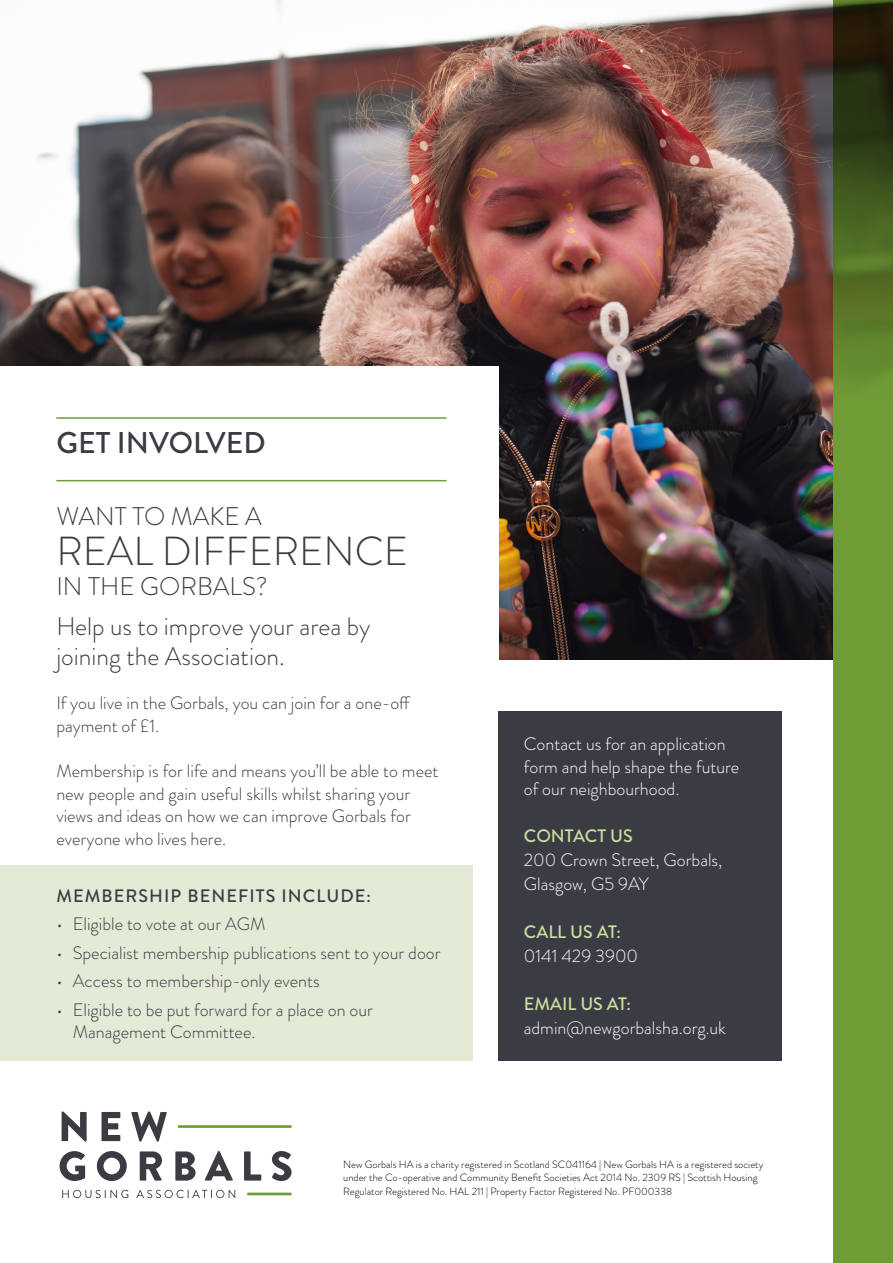
<style>
.page{position:relative;width:893px;height:1263px;background:#fff}
.page>*{position:absolute;margin:0;border:0;box-sizing:border-box;transform-origin:0 0}
.t1{font:300 40.5px "Brandon Grotesque";color:#3b3c43}
.t2{font:500 30px "Brandon Grotesque";color:#3b3c43}
.t3{font:300 25.5px/39.6px "Brandon Grotesque";color:#3b3c43}
.t4{font:300 18px/22.5px "Brandon Grotesque";color:#3b3c43}
.t5{font:300 18px/22.5px "Brandon Grotesque";color:#fff}
.t6{font:500 18px "Brandon Grotesque";color:#cade9f}
.t7{font:500 18px "Brandon Grotesque";letter-spacing:.06em;color:#3b3c43}
.t8{font:300 10.5px/13.5px "Brandon Grotesque";color:#000}
</style>
<div class="page">
<img style="left:0;top:0;width:833px;height:659px">
<div style="left:0;top:366px;width:498px;height:451px;background:#fff"></div>
<div style="left:498px;top:711px;width:284px;height:349px;background:#3b3c43"></div>
<svg style="left:62px;top:1111px;width:25px;height:30px"></svg>
<svg style="left:102px;top:1112px;width:18px;height:29px"></svg>
<svg style="left:131px;top:1111px;width:36px;height:30px"></svg>
<svg style="left:60px;top:1151px;width:25px;height:30px"></svg>
<svg style="left:97px;top:1151px;width:30px;height:30px"></svg>
<svg style="left:140px;top:1151px;width:22px;height:29px"></svg>
<svg style="left:175px;top:1151px;width:21px;height:29px"></svg>
<svg style="left:205px;top:1151px;width:28px;height:29px"></svg>
<svg style="left:244px;top:1151px;width:17px;height:29px"></svg>
<svg style="left:272px;top:1151px;width:20px;height:30px"></svg>
<svg style="left:62px;top:1190px;width:66px;height:8px"></svg>
<svg style="left:136px;top:1190px;width:99px;height:8px"></svg>
<hr style="left:178px;top:1125px;width:114px;height:3px;background:#709c35">
<hr style="left:247px;top:1192px;width:45px;height:3px;background:#709c35">
<svg style="left:833px;top:0;width:60px;height:1263px;fill:#709c35"></svg>
<hr style="left:56px;top:480px;width:390px;height:1px;background:#709c35">
<hr style="left:56px;top:417px;width:390px;height:2px;background:#709c35">
<div style="left:0;top:865px;width:472px;height:195px;background:#e3ead6"></div>
<h2 class="t2" style="left:56px;top:422px;width:211px">GET INVOLVED</h2>
<h3 class="t3" style="left:56px;top:496px;width:207px">WANT TO MAKE A</h3>
<h1 class="t1" style="left:56px;top:523px;width:353px">REAL DIFFERENCE</h1>
<h3 class="t3" style="left:56px;top:567px;width:316px">IN THE GORBALS?<br>Help us to improve your area by</h3>
<h3 class="t3" style="left:56px;top:637px;width:230px">joining the Association.</h3>
<p class="t4" style="left:56px;top:692px;width:356px">If you live in the Gorbals, you can join for a one-off payment of £1.</p>
<p class="t4" style="left:56px;top:760px;width:384px">Membership is for life and means you’ll be able to meet new people and gain useful skills whilst sharing your views and ideas on how we can improve Gorbals for everyone who lives here.</p>
<p class="t7" style="left:56px;top:883px;width:316px">MEMBERSHIP BENEFITS INCLUDE:</p>
<p class="t4" style="left:56px;top:913px;width:211px">• Eligible to vote at our AGM</p>
<p class="t4" style="left:56px;top:941px;width:386px">• Specialist membership publications sent to your door</p>
<p class="t4" style="left:56px;top:970px;width:265px">• Access to membership-only events</p>
<p class="t4" style="left:73px;top:998px;width:302px;text-indent:-17px">• Eligible to be put forward for a place on our<br>Management Committee.</p>
<p class="t5" style="left:524px;top:733px;width:217px">Contact us for an application form and help shape the future of our neighbourhood.</p>
<p class="t6" style="left:524px;top:823px;width:110px">CONTACT US</p>
<p class="t5" style="left:524px;top:847px;width:200px;line-height:24px">200 Crown Street, Gorbals,<br>Glasgow, G5 9AY</p>
<p class="t6" style="left:524px;top:919px;width:99px">CALL US AT:</p>
<p class="t5" style="left:524px;top:944px;width:116px">0141 429 3900</p>
<p class="t6" style="left:524px;top:991px;width:109px">EMAIL US AT:</p>
<p class="t5" style="left:524px;top:1016px;width:204px">admin@newgorbalsha.org.uk</p>
<p class="t8" style="left:343px;top:1157px;width:422px">New Gorbals HA is a charity registered in Scotland SC041164 | New Gorbals HA is a registered society under the Co-operative and Community Benefit Societies Act 2014 No. 2309 RS | Scottish Housing<br>Regulator Registered No. HAL 211 | Property Factor Registered No. PF000338</p>
</div>
